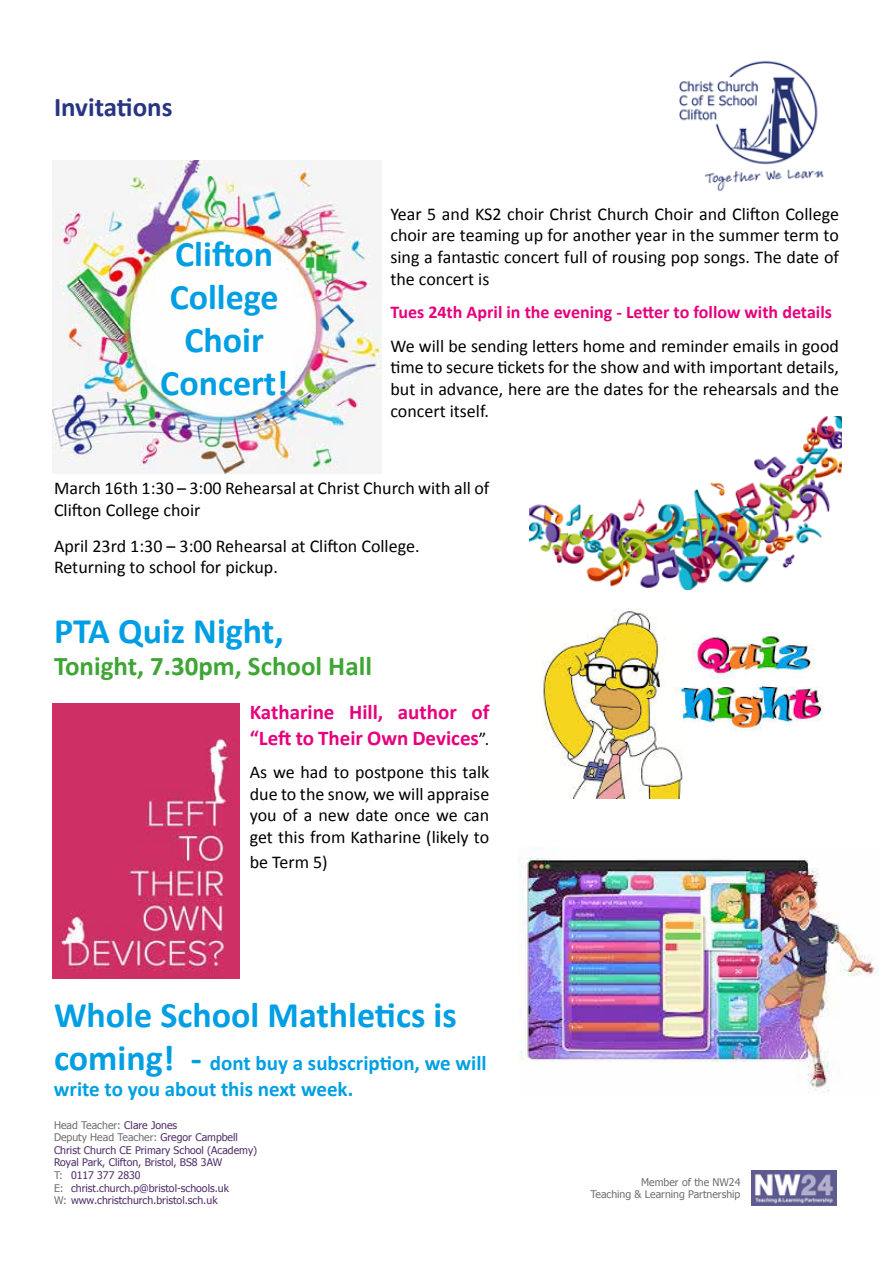
<style>
.page{position:relative;width:893px;height:1263px;background:#fff}
.page>*{position:absolute;margin:0;border:0;box-sizing:border-box;transform-origin:0 0}
.t1{font:700 36px/43.2px "Calibri";color:#009fe3;text-align:center}
.t2{font:700 27px "Calibri";color:#3fa535}
.t3{font:700 27px "Calibri";color:#283583}
.t4{font:700 21px/25.2px "Calibri";color:#009fe3}
.t5{font:700 21px/25.2px "Calibri";color:#e6007d}
.t6{font:18px/21.6px "Calibri";color:#000;text-align:justify}
.t7{font:700 18px "Calibri";color:#e6007d}
.t8{font:10.5px/12.6px "Tahoma";color:#502e6a}
.t9{font:10.5px/12.6px "Tahoma";color:#706f6f;text-align:right}
.s1{font-weight:400;font-size:18px;color:#000}
.s2{font-size:36px}
.s3{color:#706f6f}
</style>
<div class="page">
<img style="left:529px;top:417px;width:312px;height:173px">
<img style="left:752px;top:1171px;width:85px;height:35px">
<img style="left:679px;top:60px;width:145px;height:131px">
<img style="left:53px;top:161px;width:329px;height:312px">
<img style="left:542px;top:608px;width:281px;height:191px">
<img style="left:53px;top:704px;width:186px;height:275px">
<img style="left:518px;top:847px;width:360px;height:244px">
<h2 class="t3" style="left:54px;top:90px;width:120px">Invitations</h2>
<h1 class="t1" style="left:160px;top:232px;width:129px">Clifton<br>College<br>Choir<br>Concert!</h1>
<p class="t6" style="left:390px;top:203px;width:450px">Year 5 and KS2 choir Christ Church Choir and Clifton College choir are teaming up for another year in the summer term to sing a fantastic concert full of rousing pop songs. The date of the concert is</p>
<p class="t7" style="left:390px;top:301px;width:443px">Tues 24th April in the evening - Letter to follow with details</p>
<p class="t6" style="left:390px;top:335px;width:450px">We will be sending letters home and reminder emails in good time to secure tickets for the show and with important details, but in advance, here are the dates for the rehearsals and the concert itself.</p>
<p class="t6" style="left:54px;top:478px;width:437px">March 16th 1:30 – 3:00 Rehearsal at Christ Church with all of<br>Clifton College choir</p>
<p class="t6" style="left:54px;top:535px;width:367px">April 23rd 1:30 – 3:00 Rehearsal at Clifton College.<br>Returning to school for pickup.</p>
<h1 class="t1" style="left:54px;top:609px;width:231px">PTA Quiz Night,</h1>
<h2 class="t2" style="left:54px;top:649px;width:319px">Tonight, 7.30pm, School Hall</h2>
<p class="t5" style="left:250px;top:700px;width:241px">Katharine Hill, author of “Left to Their Own Devices<span class="s1">”.</span></p>
<p class="t6" style="left:250px;top:761px;width:241px">As we had to postpone this talk due to the snow, we will appraise you of a new date once we can get this from Katharine (likely to</p>
<p class="t6" style="left:250px;top:851px;width:79px">be Term 5)</p>
<h1 class="t1" style="left:54px;top:993px;width:404px">Whole School Mathletics is</h1>
<p class="t4" style="left:54px;top:1051px;width:434px"><span class="s2">coming! -</span> dont buy a subscription, we will write to you about this next week.</p>
<p class="t8" style="left:54px;top:1118px;width:205px"><span class="s3">Head Teacher:</span> Clare Jones<br><span class="s3">Deputy Head Teacher:</span> Gregor Campbell Christ Church CE Primary School (Academy)<br>Royal Park, Clifton, Bristol, BS8 3AW<br><span class="s3">T:</span> 0117 377 2830<br><span class="s3">E:</span> christ.church.p@bristol-schools.uk<br><span class="s3">W:</span> www.christchurch.bristol.sch.uk</p>
<p class="t9" style="left:590px;top:1175px;width:152px">Member of the NW24<br>Teaching &amp; Learning Partnership</p>
</div>
